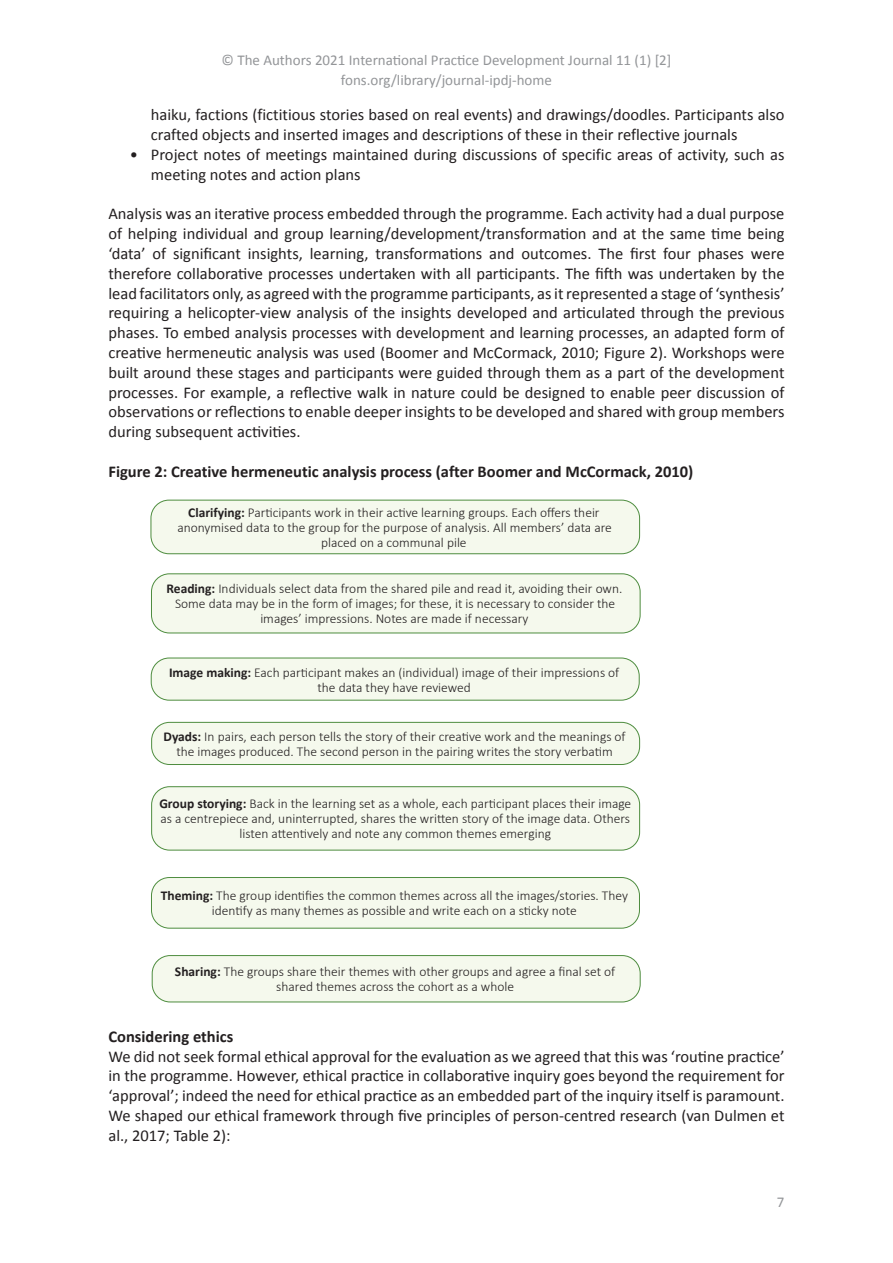
<style>
.page{position:relative;width:893px;height:1263px;background:#fff}
.page>*{position:absolute;margin:0;border:0;box-sizing:border-box;transform-origin:0 0}
.t1{font:16.5px/19.8px "Calibri";color:#231f20}
.t2{font:700 16.5px "Calibri";color:#231f20}
.t3{font:15px/19.8px "Calibri";color:#939598;text-align:center}
.t4{font:300 13.5px/15px "Calibri";color:#231f20;text-align:center}
.s1{font-weight:700}
</style>
<div class="page">
<div style="left:151px;top:500px;width:489px;height:54px;background:#f5f9ed;border-radius:18px"></div>
<div style="left:151px;top:500px;width:489px;height:54px;border:1px solid #4e8d3f;border-radius:18px"></div>
<div style="left:151px;top:574px;width:489px;height:59px;background:#f5f9ed;border-radius:18px"></div>
<div style="left:151px;top:574px;width:489px;height:59px;border:1px solid #4e8d3f;border-radius:18px"></div>
<div style="left:151px;top:658px;width:488px;height:42px;background:#f5f9ed;border-radius:18px"></div>
<div style="left:151px;top:658px;width:488px;height:42px;border:1px solid #4e8d3f;border-radius:18px"></div>
<div style="left:152px;top:722px;width:488px;height:42px;background:#f5f9ed;border-radius:18px"></div>
<div style="left:151px;top:722px;width:489px;height:43px;border:1px solid #4e8d3f;border-radius:18px"></div>
<div style="left:152px;top:787px;width:488px;height:63px;background:#f5f9ed;border-radius:18px"></div>
<div style="left:151px;top:786px;width:489px;height:64px;border:1px solid #4e8d3f;border-radius:18px"></div>
<div style="left:151px;top:877px;width:488px;height:51px;background:#f5f9ed;border-radius:18px"></div>
<div style="left:151px;top:877px;width:489px;height:51px;border:1px solid #4e8d3f;border-radius:18px"></div>
<div style="left:152px;top:955px;width:488px;height:47px;background:#f5f9ed;border-radius:18px"></div>
<div style="left:152px;top:955px;width:488px;height:47px;border:1px solid #4e8d3f;border-radius:18px"></div>
<p class="t3" style="left:221px;top:50px;width:452px">© The Authors 2021 International Practice Development Journal 11 (1) [2] fons.org/library/journal-ipdj-home</p>
<p class="t1" style="left:151px;top:105px;width:635px">haiku, factions (fictitious stories based on real events) and drawings/doodles. Participants also crafted objects and inserted images and descriptions of these in their reflective journals</p>
<p class="t1" style="left:151px;top:144px;width:635px;text-indent:-21px">• Project notes of meetings maintained during discussions of specific areas of activity, such as meeting notes and action plans</p>
<p class="t1" style="left:108px;top:204px;width:678px;text-align:justify">Analysis was an iterative process embedded through the programme. Each activity had a dual purpose of helping individual and group learning/development/transformation and at the same time being ‘data’ of significant insights, learning, transformations and outcomes. The first four phases were therefore collaborative processes undertaken with all participants. The fifth was undertaken by the lead facilitators only, as agreed with the programme participants, as it represented a stage of ‘synthesis’ requiring a helicopter-view analysis of the insights developed and articulated through the previous phases. To embed analysis processes with development and learning processes, an adapted form of creative hermeneutic analysis was used (Boomer and McCormack, 2010; Figure 2). Workshops were built around these stages and participants were guided through them as a part of the development processes. For example, a reflective walk in nature could be designed to enable peer discussion of observations or reflections to enable deeper insights to be developed and shared with group members during subsequent activities.</p>
<p class="t2" style="left:108px;top:460px;width:586px">Figure 2: Creative hermeneutic analysis process (after Boomer and McCormack, 2010)</p>
<p class="t4" style="left:177px;top:505px;width:436px"><span class="s1">Clarifying:</span> Participants work in their active learning groups. Each offers their anonymised data to the group for the purpose of analysis. All members’ data are placed on a communal pile</p>
<p class="t4" style="left:167px;top:581px;width:457px"><span class="s1">Reading:</span> Individuals select data from the shared pile and read it, avoiding their own.<br>Some data may be in the form of images; for these, it is necessary to consider the images’ impressions. Notes are made if necessary</p>
<p class="t4" style="left:169px;top:664px;width:452px"><span class="s1">Image making:</span> Each participant makes an (individual) image of their impressions of the data they have reviewed</p>
<p class="t4" style="left:164px;top:729px;width:464px"><span class="s1">Dyads:</span> In pairs, each person tells the story of their creative work and the meanings of the images produced. The second person in the pairing writes the story verbatim</p>
<p class="t4" style="left:159px;top:796px;width:473px"><span class="s1">Group storying:</span> Back in the learning set as a whole, each participant places their image as a centrepiece and, uninterrupted, shares the written story of the image data. Others listen attentively and note any common themes emerging</p>
<p class="t4" style="left:161px;top:888px;width:469px"><span class="s1">Theming:</span> The group identifies the common themes across all the images/stories. They identify as many themes as possible and write each on a sticky note</p>
<p class="t4" style="left:175px;top:964px;width:442px"><span class="s1">Sharing:</span> The groups share their themes with other groups and agree a final set of shared themes across the cohort as a whole</p>
<p class="t2" style="left:108px;top:1024px;width:126px">Considering ethics</p>
<p class="t1" style="left:108px;top:1046px;width:678px;text-align:justify">We did not seek formal ethical approval for the evaluation as we agreed that this was ‘routine practice’ in the programme. However, ethical practice in collaborative inquiry goes beyond the requirement for ‘approval’; indeed the need for ethical practice as an embedded part of the inquiry itself is paramount.<br>We shaped our ethical framework through five principles of person-centred research (van Dulmen et al., 2017; Table 2):</p>
<p class="t3" style="left:777px;top:1192px;width:9px">7</p>
</div>
